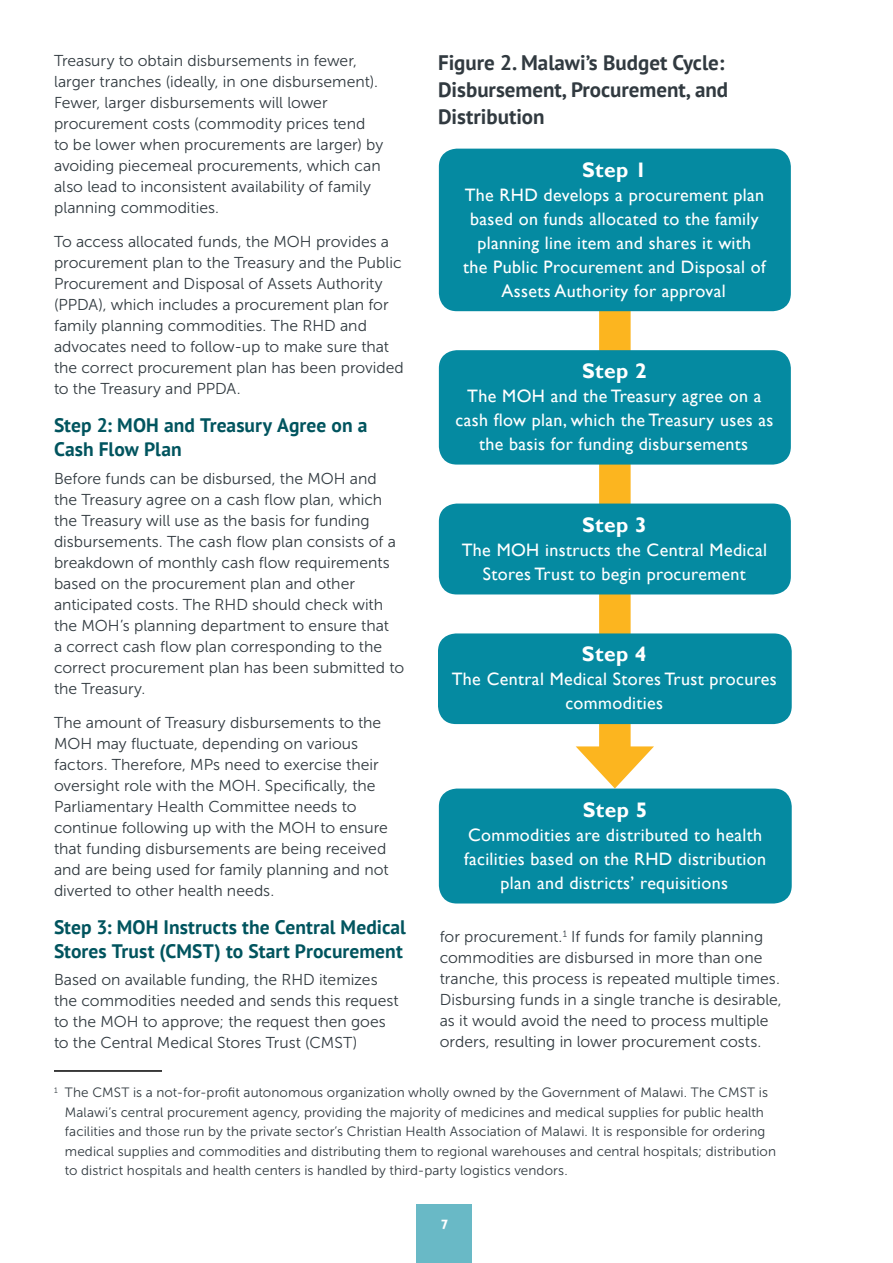
<style>
.page{position:relative;width:893px;height:1263px;background:#fff}
.page>*{position:absolute;margin:0;border:0;box-sizing:border-box;transform-origin:0 0}
.Figure_Table_Header{font:700 21px/27px "PT Sans";color:#313a40}
.Figure_2_Header{font:700 21px "Gill Sans";letter-spacing:.02em;color:#fff}
.t1{font:700 19.5px/24px "PT Sans";letter-spacing:.005em;color:#00545e}
.Figure_2_Body{font:18px/24px "Gill Sans";letter-spacing:.02em;color:#fff;text-align:center}
.Body{font:15.75px/21px "Museo Sans 300";color:#313a40}
.Footnote_2{font:13.5px/19.5px "Museo Sans 300";letter-spacing:.005em;color:#313a40}
.t2{font:700 13.5px "Gill Sans";color:#fff}
</style>
<div class="page">
<div style="left:417px;top:1204px;width:55px;height:59px;background:#69b9c6"></div>
<hr style="left:0;top:614px;width:1px;height:74px;background:#fcb51f">
<hr style="left:54px;top:1070px;width:108px;height:2px;background:#000">
<div style="left:599px;top:255px;width:32px;height:506px;background:#fcb51f"></div>
<svg style="left:576px;top:746px;width:78px;height:42px"></svg>
<div style="left:439px;top:149px;width:352px;height:162px;background:#058aa1;border-radius:18px"></div>
<div style="left:439px;top:350px;width:352px;height:115px;background:#058aa1;border-radius:18px"></div>
<div style="left:439px;top:503px;width:352px;height:91px;background:#058aa1;border-radius:18px"></div>
<div style="left:438px;top:633px;width:354px;height:91px;background:#058aa1;border-radius:18px"></div>
<div style="left:439px;top:788px;width:353px;height:115px;background:#058aa1;border-radius:18px"></div>
<p class="Body" style="left:54px;top:50px;width:331px">Treasury to obtain disbursements in fewer, larger tranches (ideally, in one disbursement).<br>Fewer, larger disbursements will lower procurement costs (commodity prices tend to be lower when procurements are larger) by avoiding piecemeal procurements, which can also lead to inconsistent availability of family planning commodities.</p>
<p class="Body" style="left:54px;top:232px;width:351px">To access allocated funds, the MOH provides a procurement plan to the Treasury and the Public Procurement and Disposal of Assets Authority (PPDA), which includes a procurement plan for family planning commodities. The RHD and advocates need to follow-up to make sure that the correct procurement plan has been provided to the Treasury and PPDA.</p>
<h2 class="t1" style="left:54px;top:413px;width:315px">Step 2: MOH and Treasury Agree on a<br>Cash Flow Plan</h2>
<p class="Body" style="left:54px;top:468px;width:352px">Before funds can be disbursed, the MOH and the Treasury agree on a cash flow plan, which the Treasury will use as the basis for funding disbursements. The cash flow plan consists of a breakdown of monthly cash flow requirements based on the procurement plan and other anticipated costs. The RHD should check with the MOH’s planning department to ensure that<br>a correct cash flow plan corresponding to the correct procurement plan has been submitted to the Treasury.</p>
<p class="Body" style="left:54px;top:712px;width:336px">The amount of Treasury disbursements to the MOH may fluctuate, depending on various factors. Therefore, MPs need to exercise their oversight role with the MOH. Specifically, the Parliamentary Health Committee needs to continue following up with the MOH to ensure that funding disbursements are being received and are being used for family planning and not diverted to other health needs.</p>
<h2 class="t1" style="left:54px;top:914px;width:353px">Step 3: MOH Instructs the Central Medical<br>Stores Trust (CMST) to Start Procurement</h2>
<p class="Body" style="left:54px;top:970px;width:346px">Based on available funding, the RHD itemizes the commodities needed and sends this request to the MOH to approve; the request then goes to the Central Medical Stores Trust (CMST)</p>
<p class="Footnote_2" style="left:65px;top:1083px;width:713px;text-indent:-11px"><sup>1</sup> The CMST is a not-for-profit autonomous organization wholly owned by the Government of Malawi. The CMST is Malawi’s central procurement agency, providing the majority of medicines and medical supplies for public health facilities and those run by the private sector’s Christian Health Association of Malawi. It is responsible for ordering medical supplies and commodities and distributing them to regional warehouses and central hospitals; distribution to district hospitals and health centers is handled by third-party logistics vendors.</p>
<p class="Figure_Table_Header" style="left:438px;top:49px;width:292px">Figure 2. Malawi’s Budget Cycle:<br>Disbursement, Procurement, and<br>Distribution</p>
<p class="Figure_2_Header" style="left:582px;top:157px;width:66px">Step 1</p>
<p class="Figure_2_Body" style="left:463px;top:183px;width:304px">The RHD develops a procurement plan based on funds allocated to the family planning line item and shares it with<br>the Public Procurement and Disposal of Assets Authority for approval</p>
<p class="Figure_2_Header" style="left:582px;top:358px;width:66px">Step 2</p>
<p class="Figure_2_Body" style="left:455px;top:384px;width:319px">The MOH and the Treasury agree on a cash flow plan, which the Treasury uses as the basis for funding disbursements</p>
<p class="Figure_2_Header" style="left:582px;top:512px;width:66px">Step 3</p>
<p class="Figure_2_Body" style="left:462px;top:538px;width:307px">The MOH instructs the Central Medical<br>Stores Trust to begin procurement</p>
<p class="Figure_2_Header" style="left:582px;top:642px;width:66px">Step 4</p>
<p class="Figure_2_Body" style="left:452px;top:668px;width:327px">The Central Medical Stores Trust procures commodities</p>
<p class="Figure_2_Header" style="left:583px;top:797px;width:66px">Step 5</p>
<p class="Figure_2_Body" style="left:464px;top:823px;width:303px">Commodities are distributed to health facilities based on the RHD distribution plan and districts’ requisitions</p>
<p class="Body" style="left:440px;top:926px;width:343px">for procurement.<sup>1</sup> If funds for family planning commodities are disbursed in more than one tranche, this process is repeated multiple times.<br>Disbursing funds in a single tranche is desirable, as it would avoid the need to process multiple orders, resulting in lower procurement costs.</p>
<p class="t2" style="left:441px;top:1216px;width:9px">7</p>
</div>
